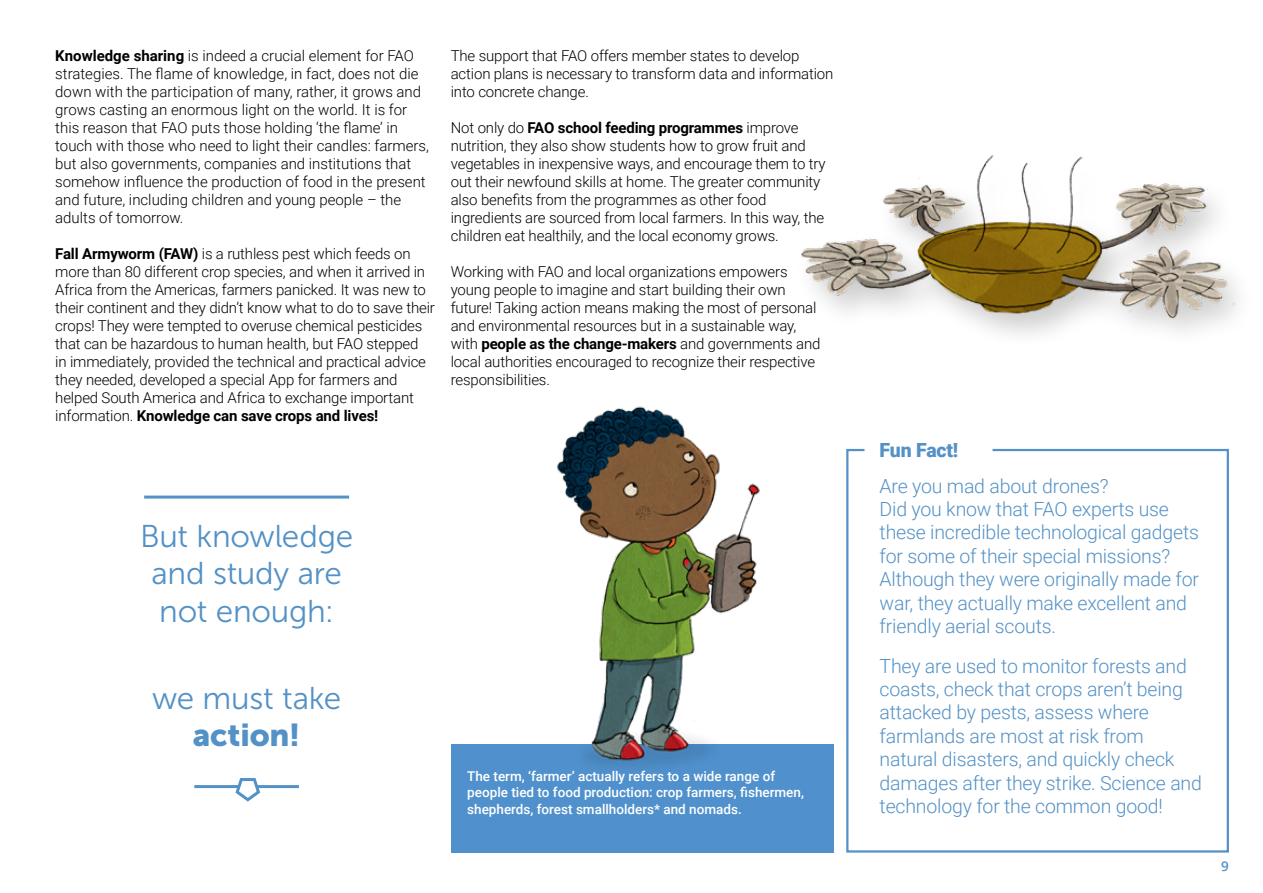
<style>
.page{position:relative;width:1263px;height:893px;background:#fff}
.page>*{position:absolute;margin:0;border:0;box-sizing:border-box;transform-origin:0 0}
.t1{font:31.5px/37.8px "Museo Sans 300";letter-spacing:-.005em;color:#5391c6;text-align:center}
.t2{font:31.5px "Museo Sans 900";letter-spacing:-.005em;color:#5391c6}
.t3{font:300 19.5px/23.4px "Roboto";letter-spacing:-.01em;color:#5391c6}
.t4{font:900 19.5px "Roboto";letter-spacing:-.01em;color:#5391c6}
.t5{font:300 15px/18px "Roboto";letter-spacing:-.01em;color:#000}
.t6{font:500 13.5px/16.5px "Roboto";color:#fff}
.t7{font:600 13.5px "Open Sans";color:#5391c6}
.s1{font-weight:700}
</style>
<div class="page">
<img style="left:801px;top:155px;width:433px;height:180px">
<hr style="left:144px;top:496px;width:205px;height:3px;background:#5391c6">
<svg style="left:194px;top:778px;width:105px;height:24px"></svg>
<div style="left:451px;top:745px;width:382px;height:108px;background:#5091cd"></div>
<img style="left:552px;top:406px;width:213px;height:360px">
<svg style="left:846px;top:448px;width:383px;height:405px"></svg>
<p class="t5" style="left:55px;top:46px;width:375px"><span class="s1">Knowledge sharing</span> is indeed a crucial element for FAO strategies. The flame of knowledge, in fact, does not die down with the participation of many, rather, it grows and grows casting an enormous light on the world. It is for this reason that FAO puts those holding ‘the flame’ in touch with those who need to light their candles: farmers, but also governments, companies and institutions that somehow influence the production of food in the present and future, including children and young people – the adults of tomorrow.</p>
<p class="t5" style="left:55px;top:244px;width:381px"><span class="s1">Fall Armyworm (FAW)</span> is a ruthless pest which feeds on more than 80 different crop species, and when it arrived in Africa from the Americas, farmers panicked. It was new to their continent and they didn’t know what to do to save their crops! They were tempted to overuse chemical pesticides that can be hazardous to human health, but FAO stepped<br>in immediately, provided the technical and practical advice they needed, developed a special App for farmers and helped South America and Africa to exchange important information. <span class="s1">Knowledge can save crops and lives!</span></p>
<p class="t5" style="left:451px;top:46px;width:384px">The support that FAO offers member states to develop action plans is necessary to transform data and information into concrete change.</p>
<p class="t5" style="left:451px;top:118px;width:376px">Not only do <span class="s1">FAO school feeding programmes</span> improve nutrition, they also show students how to grow fruit and vegetables in inexpensive ways, and encourage them to try out their newfound skills at home. The greater community also benefits from the programmes as other food ingredients are sourced from local farmers. In this way, the children eat healthily, and the local economy grows.</p>
<p class="t5" style="left:451px;top:262px;width:371px">Working with FAO and local organizations empowers young people to imagine and start building their own future! Taking action means making the most of personal and environmental resources but in a sustainable way, with <span class="s1">people as the change-makers</span> and governments and local authorities encouraged to recognize their respective responsibilities.</p>
<h1 class="t1" style="left:140px;top:517px;width:215px">But knowledge and study are not enough:</h1>
<h1 class="t1" style="left:152px;top:679px;width:191px">we must take</h1>
<h1 class="t2" style="left:193px;top:717px;width:109px">action!</h1>
<p class="t6" style="left:467px;top:767px;width:338px">The term, ‘farmer’ actually refers to a wide range of people tied to food production: crop farmers, fishermen, shepherds, forest smallholders* and nomads.</p>
<h2 class="t4" style="left:880px;top:436px;width:80px">Fun Fact!</h2>
<h2 class="t3" style="left:880px;top:473px;width:321px">Are you mad about drones?<br>Did you know that FAO experts use these incredible technological gadgets for some of their special missions?<br>Although they were originally made for war, they actually make excellent and friendly aerial scouts.</h2>
<p class="t3" style="left:880px;top:653px;width:324px">They are used to monitor forests and coasts, check that crops aren’t being attacked by pests, assess where farmlands are most at risk from natural disasters, and quickly check damages after they strike. Science and technology for the common good!</p>
<p class="t7" style="left:1221px;top:856px;width:9px">9</p>
</div>
